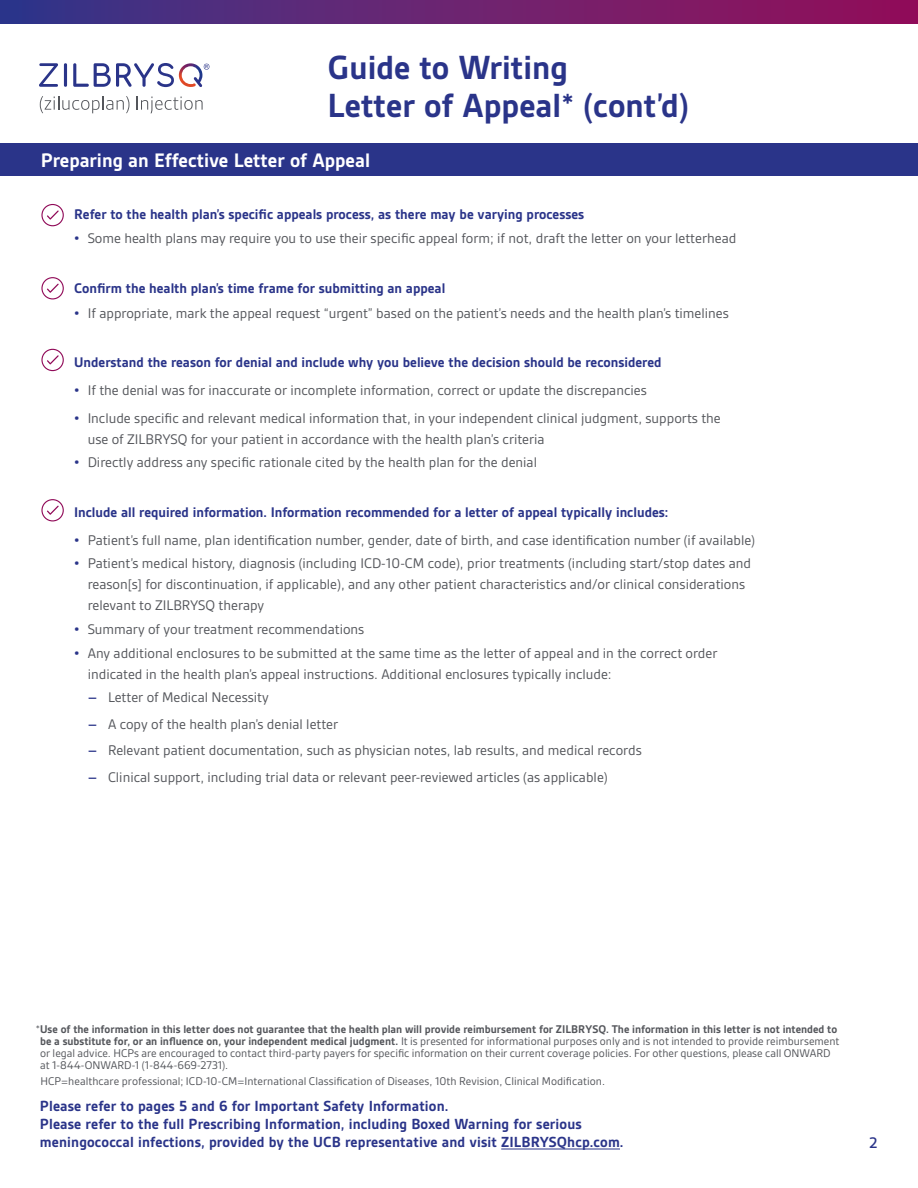
<style>
.page{position:relative;width:918px;height:1188px;background:#fff}
.page>*{position:absolute;margin:0;border:0;box-sizing:border-box;transform-origin:0 0}
.t1{font:700 36px/37.5px "Gesta";color:#2a3489}
.t2{font:700 21px "Gesta";color:#fff}
.t3{font:500 16.5px "Gesta";color:#2a3489}
.t4{font:700 15.75px/18px "Gesta";letter-spacing:.01em;color:#2a3489}
.t5{font:15px/21px "Gesta";color:#54565b}
.t6{font:700 15px "Gesta";color:#2a3489}
.t7{font:12px/12px "Gesta";color:#54565b}
.s1{font-weight:700;color:#2a3489}
.s2{font-weight:700}
</style>
<div class="page">
<div style="left:0;top:0;width:918px;height:24px;background:linear-gradient(to right,#37378a,#990f58)"></div>
<svg style="left:40px;top:96px;width:89px;height:17px"></svg>
<svg style="left:137px;top:97px;width:66px;height:16px"></svg>
<svg style="left:39px;top:63px;width:19px;height:24px"></svg>
<svg style="left:64px;top:63px;width:3px;height:24px"></svg>
<svg style="left:73px;top:63px;width:136px;height:24px"></svg>
<hr style="left:501px;top:1149px;width:119px;height:1px;background:#2a3489">
<div style="left:0;top:144px;width:918px;height:32px;background:#2a3489"></div>
<div style="left:41px;top:204px;width:23px;height:22px;border:1px solid #900a58;border-radius:50%"></div>
<svg style="left:47px;top:210px;width:12px;height:10px"></svg>
<div style="left:41px;top:277px;width:23px;height:22px;border:1px solid #900a58;border-radius:50%"></div>
<svg style="left:47px;top:284px;width:12px;height:9px"></svg>
<div style="left:41px;top:349px;width:23px;height:22px;border:1px solid #900a58;border-radius:50%"></div>
<svg style="left:47px;top:355px;width:12px;height:9px"></svg>
<div style="left:41px;top:499px;width:23px;height:22px;border:1px solid #900a58;border-radius:50%"></div>
<svg style="left:47px;top:506px;width:12px;height:9px"></svg>
<h1 class="t1" style="left:327px;top:49px;width:363px">Guide to Writing<br>Letter of Appeal* (cont’d)</h1>
<h2 class="t2" style="left:41px;top:148px;width:331px">Preparing an Effective Letter of Appeal</h2>
<p class="t6" style="left:74px;top:205px;width:512px">Refer to the health plan’s specific appeals process, as there may be varying processes</p>
<p class="t5" style="left:74px;top:228px;width:664px"><span class="s1">•</span> Some health plans may require you to use their specific appeal form; if not, draft the letter on your letterhead</p>
<p class="t6" style="left:74px;top:280px;width:373px">Confirm the health plan’s time frame for submitting an appeal</p>
<p class="t5" style="left:74px;top:302px;width:656px"><span class="s1">•</span> If appropriate, mark the appeal request “urgent” based on the patient’s needs and the health plan’s timelines</p>
<p class="t6" style="left:74px;top:354px;width:589px">Understand the reason for denial and include why you believe the decision should be reconsidered</p>
<p class="t5" style="left:74px;top:379px;width:574px"><span class="s1">•</span> If the denial was for inaccurate or incomplete information, correct or update the discrepancies</p>
<p class="t5" style="left:88px;top:407px;width:635px;text-indent:-14px"><span class="s1">•</span> Include specific and relevant medical information that, in your independent clinical judgment, supports the use of ZILBRYSQ for your patient in accordance with the health plan’s criteria</p>
<p class="t5" style="left:74px;top:452px;width:464px"><span class="s1">•</span> Directly address any specific rationale cited by the health plan for the denial</p>
<p class="t6" style="left:74px;top:504px;width:596px">Include all required information. Information recommended for a letter of appeal typically includes:</p>
<p class="t5" style="left:74px;top:529px;width:682px"><span class="s1">•</span> Patient’s full name, plan identification number, gender, date of birth, and case identification number (if available)</p>
<p class="t5" style="left:88px;top:553px;width:665px;text-indent:-14px"><span class="s1">•</span> Patient’s medical history, diagnosis (including ICD-10-CM code), prior treatments (including start/stop dates and reason[s] for discontinuation, if applicable), and any other patient characteristics and/or clinical considerations relevant to ZILBRYSQ therapy</p>
<p class="t5" style="left:74px;top:619px;width:292px"><span class="s1">•</span> Summary of your treatment recommendations</p>
<p class="t5" style="left:88px;top:642px;width:631px;text-indent:-14px"><span class="s1">•</span> Any additional enclosures to be submitted at the same time as the letter of appeal and in the correct order indicated in the health plan’s appeal instructions. Additional enclosures typically include:</p>
<p class="t5" style="left:88px;top:687px;width:183px"><span class="s1">–</span> Letter of Medical Necessity</p>
<p class="t5" style="left:88px;top:713px;width:252px"><span class="s1">–</span> A copy of the health plan’s denial letter</p>
<p class="t5" style="left:88px;top:740px;width:556px"><span class="s1">–</span> Relevant patient documentation, such as physician notes, lab results, and medical records</p>
<p class="t5" style="left:88px;top:766px;width:521px"><span class="s1">–</span> Clinical support, including trial data or relevant peer-reviewed articles (as applicable)</p>
<p class="t7" style="left:40px;top:1023px;width:801px;text-indent:-4px">*<span class="s2">Use of the information in this letter does not guarantee that the health plan will provide reimbursement for ZILBRYSQ. The information in this letter is not intended to be a substitute for, or an influence on, your independent medical judgment.</span> It is presented for informational purposes only and is not intended to provide reimbursement or legal advice. HCPs are encouraged to contact third-party payers for specific information on their current coverage policies. For other questions, please call ONWARD at 1-844-ONWARD-1 (1-844-669-2731).</p>
<p class="t7" style="left:40px;top:1075px;width:566px">HCP=healthcare professional; ICD-10-CM=International Classification of Diseases, 10th Revision, Clinical Modification.</p>
<p class="t4" style="left:40px;top:1097px;width:585px">Please refer to pages 5 and 6 for Important Safety Information.<br>Please refer to the full Prescribing Information, including Boxed Warning for serious meningococcal infections, provided by the UCB representative and visit ZILBRYSQhcp.com.</p>
<p class="t3" style="left:869px;top:1133px;width:10px">2</p>
</div>
